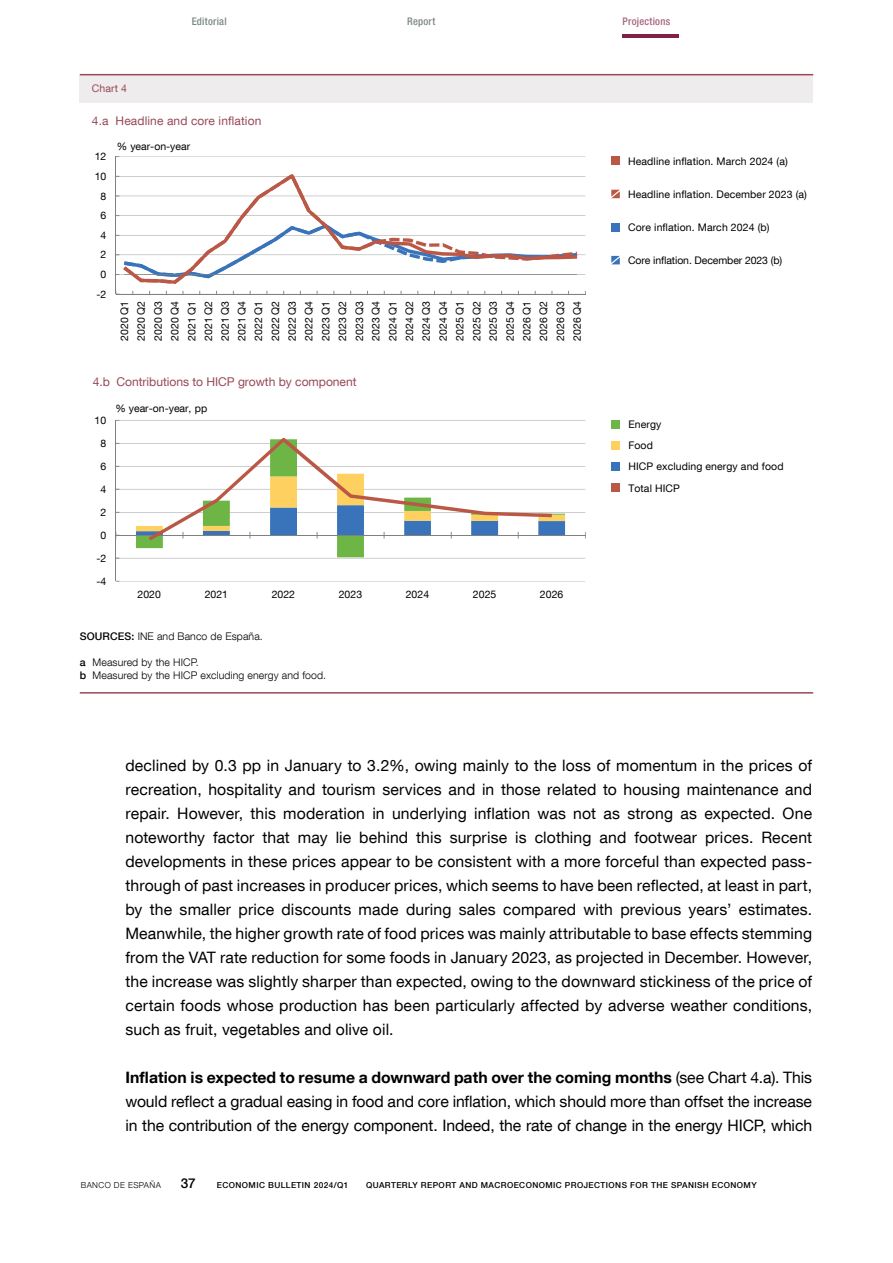
<style>
.page{position:relative;width:893px;height:1263px;background:#fff}
.page>*{position:absolute;margin:0;border:0;box-sizing:border-box;transform-origin:0 0}
.Texto_artículo{font:15.75px/24px "Bd E Neue Helvetica";color:#000;text-align:justify}
.t1{font:500 13.5px "Bd E Neue Helvetica";color:#000}
.t2{font:12.15px "Bd E Neue Helvetica";letter-spacing:-.005em;color:#984856}
.t3{font:12px "Bd E Neue Helvetica";letter-spacing:.01em;color:#984856}
.t4{font:10.5px/16.8px "Bd E Neue Helvetica";letter-spacing:.01em;color:#000;text-align:justify}
.t5{font:300 10.5px/12.6px "Bd E Neue Helvetica";letter-spacing:.01em;color:#000}
.t6{font:10.5px "Bd E Neue Helvetica";letter-spacing:-.01em;color:#000}
.t7{font:500 condensed 10.5px "Bd E Neue Helvetica";letter-spacing:.025em;color:#7a8785}
.t8{font:500 condensed 10.5px "Bd E Neue Helvetica";letter-spacing:.025em;color:#a6627e}
.t9{font:10.5px "Bd E Neue Helvetica";letter-spacing:.01em;color:#984856}
.t10{font:500 8.25px "Bd E Neue Helvetica";letter-spacing:.05em;color:#000}
.t11{font:300 8.25px "Bd E Neue Helvetica";letter-spacing:.05em;color:#000}
.s1{font-weight:500}
.s2{font-weight:700}
</style>
<div class="page">
<hr style="left:623px;top:34px;width:56px;height:4px;background:#801f47">
<div style="left:80px;top:75px;width:733px;height:27px;background:#efeced"></div>
<hr style="left:80px;top:74px;width:733px;height:1px;background:#984856">
<hr style="left:80px;top:692px;width:733px;height:2px;background:#984856">
<div style="left:611px;top:441px;width:9px;height:8px;background:#fed060"></div>
<div style="left:611px;top:462px;width:9px;height:8px;background:#3973b9"></div>
<div style="left:611px;top:420px;width:9px;height:8px;background:#6db646"></div>
<div style="left:611px;top:483px;width:9px;height:9px;background:#ba5845"></div>
<div style="left:611px;top:157px;width:9px;height:8px;background:#ba5845"></div>
<div style="left:611px;top:223px;width:9px;height:8px;background:#3973b9"></div>
<svg style="left:611px;top:256px;width:9px;height:8px"></svg>
<svg style="left:611px;top:190px;width:9px;height:8px"></svg>
<hr style="left:116px;top:581px;width:469px;height:1px;background:#a6a5a5">
<hr style="left:116px;top:558px;width:469px;height:1px;background:#a6a5a5">
<hr style="left:116px;top:512px;width:469px;height:1px;background:#a6a5a5">
<hr style="left:116px;top:489px;width:469px;height:1px;background:#a6a5a5">
<hr style="left:116px;top:466px;width:469px;height:1px;background:#a6a5a5">
<hr style="left:116px;top:443px;width:469px;height:1px;background:#a6a5a5">
<hr style="left:116px;top:420px;width:469px;height:1px;background:#a6a5a5">
<svg style="left:136px;top:540px;width:228px;height:17px"></svg>
<hr style="left:116px;top:420px;width:1px;height:161px;background:#7f8080">
<hr style="left:116px;top:535px;width:469px;height:1px;background:#7f8080">
<svg style="left:136px;top:438px;width:429px;height:102px"></svg>
<hr style="left:116px;top:274px;width:469px;height:1px;background:#a6a5a5">
<hr style="left:116px;top:255px;width:469px;height:1px;background:#a6a5a5">
<hr style="left:116px;top:235px;width:469px;height:1px;background:#a6a5a5">
<hr style="left:116px;top:215px;width:469px;height:1px;background:#a6a5a5">
<hr style="left:116px;top:196px;width:469px;height:1px;background:#a6a5a5">
<hr style="left:116px;top:176px;width:469px;height:1px;background:#a6a5a5">
<hr style="left:116px;top:157px;width:469px;height:1px;background:#a6a5a5">
<hr style="left:116px;top:157px;width:1px;height:137px;background:#7f8080">
<hr style="left:116px;top:294px;width:469px;height:1px;background:#7f8080">
<svg style="left:123px;top:174px;width:454px;height:110px"></svg>
<p class="t7" style="left:192px;top:15px;width:37px">Editorial</p>
<p class="t7" style="left:407px;top:15px;width:30px">Report</p>
<p class="t8" style="left:623px;top:15px;width:49px">Projections</p>
<p class="t9" style="left:92px;top:82px;width:37px">Chart 4</p>
<p class="t3" style="left:92px;top:113px;width:171px">4.a Headline and core inflation</p>
<p class="t4" style="left:95px;top:148px;width:13px">12</p>
<p class="t4" style="left:95px;top:167px;width:13px">10</p>
<p class="t4" style="left:101px;top:187px;width:7px">8</p>
<p class="t4" style="left:101px;top:207px;width:7px">6</p>
<p class="t4" style="left:101px;top:226px;width:7px">4</p>
<p class="t4" style="left:101px;top:246px;width:7px">2</p>
<p class="t4" style="left:101px;top:266px;width:7px">0</p>
<p class="t4" style="left:96px;top:285px;width:11px">-2</p>
<p class="t4" style="left:117px;top:138px;width:75px">% year-on-year</p>
<p class="t4" style="left:116px;top:341px;width:42px;rotate:-90deg">2020 Q1<br>2020 Q2<br>2020 Q3<br>2020 Q4<br>2021 Q1<br>2021 Q2<br>2021 Q3<br>2021 Q4<br>2022 Q1<br>2022 Q2<br>2022 Q3<br>2022 Q4<br>2023 Q1<br>2023 Q2<br>2023 Q3<br>2023 Q4<br>2024 Q1<br>2024 Q2<br>2024 Q3<br>2024 Q4<br>2025 Q1<br>2025 Q2<br>2025 Q3<br>2025 Q4<br>2026 Q1<br>2026 Q2<br>2026 Q3<br>2026 Q4</p>
<p class="t2" style="left:93px;top:374px;width:265px">4.b Contributions to HICP growth by component</p>
<p class="t4" style="left:95px;top:411px;width:13px">10</p>
<p class="t4" style="left:101px;top:434px;width:7px">8</p>
<p class="t4" style="left:101px;top:457px;width:7px">6</p>
<p class="t4" style="left:101px;top:480px;width:7px">4</p>
<p class="t4" style="left:101px;top:503px;width:7px">2</p>
<p class="t4" style="left:101px;top:526px;width:7px">0</p>
<p class="t4" style="left:96px;top:549px;width:11px">-2</p>
<p class="t4" style="left:96px;top:572px;width:11px">-4</p>
<p class="t4" style="left:115px;top:400px;width:93px">% year-on-year, pp</p>
<p class="t4" style="left:138px;top:585px;width:25px">2020</p>
<p class="t4" style="left:205px;top:585px;width:25px">2021</p>
<p class="t4" style="left:272px;top:585px;width:25px">2022</p>
<p class="t4" style="left:339px;top:585px;width:25px">2023</p>
<p class="t4" style="left:406px;top:585px;width:25px">2024</p>
<p class="t4" style="left:473px;top:585px;width:25px">2025</p>
<p class="t4" style="left:540px;top:585px;width:25px">2026</p>
<p class="t5" style="left:80px;top:630px;width:185px"><span class="s1">SOURCES:</span> INE and Banco de España.</p>
<p class="t5" style="left:80px;top:656px;width:248px"><span class="s1">a</span> Measured by the HICP.<br><span class="s1">b</span> Measured by the HICP excluding energy and food.</p>
<p class="t4" style="left:628px;top:152px;width:161px">Headline inflation. March 2024 (a)</p>
<p class="t4" style="left:628px;top:185px;width:180px">Headline inflation. December 2023 (a)</p>
<p class="t4" style="left:628px;top:218px;width:143px">Core inflation. March 2024 (b)</p>
<p class="t6" style="left:628px;top:254px;width:156px">Core inflation. December 2023 (b)</p>
<p class="t4" style="left:628px;top:416px;width:35px">Energy</p>
<p class="t4" style="left:628px;top:437px;width:26px">Food</p>
<p class="t4" style="left:628px;top:458px;width:157px">HICP excluding energy and food</p>
<p class="t4" style="left:628px;top:479px;width:53px">Total HICP</p>
<p class="Texto_artículo" style="left:125px;top:753px;width:688px">declined by 0.3 pp in January to 3.2%, owing mainly to the loss of momentum in the prices of recreation, hospitality and tourism services and in those related to housing maintenance and repair. However, this moderation in underlying inflation was not as strong as expected. One noteworthy factor that may lie behind this surprise is clothing and footwear prices. Recent developments in these prices appear to be consistent with a more forceful than expected pass&shy;through of past increases in producer prices, which seems to have been reflected, at least in part, by the smaller price discounts made during sales compared with previous years’ estimates.<br>Meanwhile, the higher growth rate of food prices was mainly attributable to base effects stemming from the VAT rate reduction for some foods in January 2023, as projected in December. However, the increase was slightly sharper than expected, owing to the downward stickiness of the price of certain foods whose production has been particularly affected by adverse weather conditions, such as fruit, vegetables and olive oil.</p>
<p class="Texto_artículo" style="left:125px;top:1065px;width:688px"><span class="s2">Inflation is expected to resume a downward path over the coming months</span> (see Chart 4.a). This would reflect a gradual easing in food and core inflation, which should more than offset the increase in the contribution of the energy component. Indeed, the rate of change in the energy HICP, which</p>
<p class="t11" style="left:81px;top:1180px;width:82px">BANCO DE ESPAÑA</p>
<p class="t1" style="left:181px;top:1175px;width:16px">37</p>
<p class="t10" style="left:217px;top:1180px;width:133px">ECONOMIC BULLETIN 2024/Q1</p>
<p class="t10" style="left:366px;top:1180px;width:392px">QUARTERLY REPORT AND MACROECONOMIC PROJECTIONS FOR THE SPANISH ECONOMY</p>
</div>
